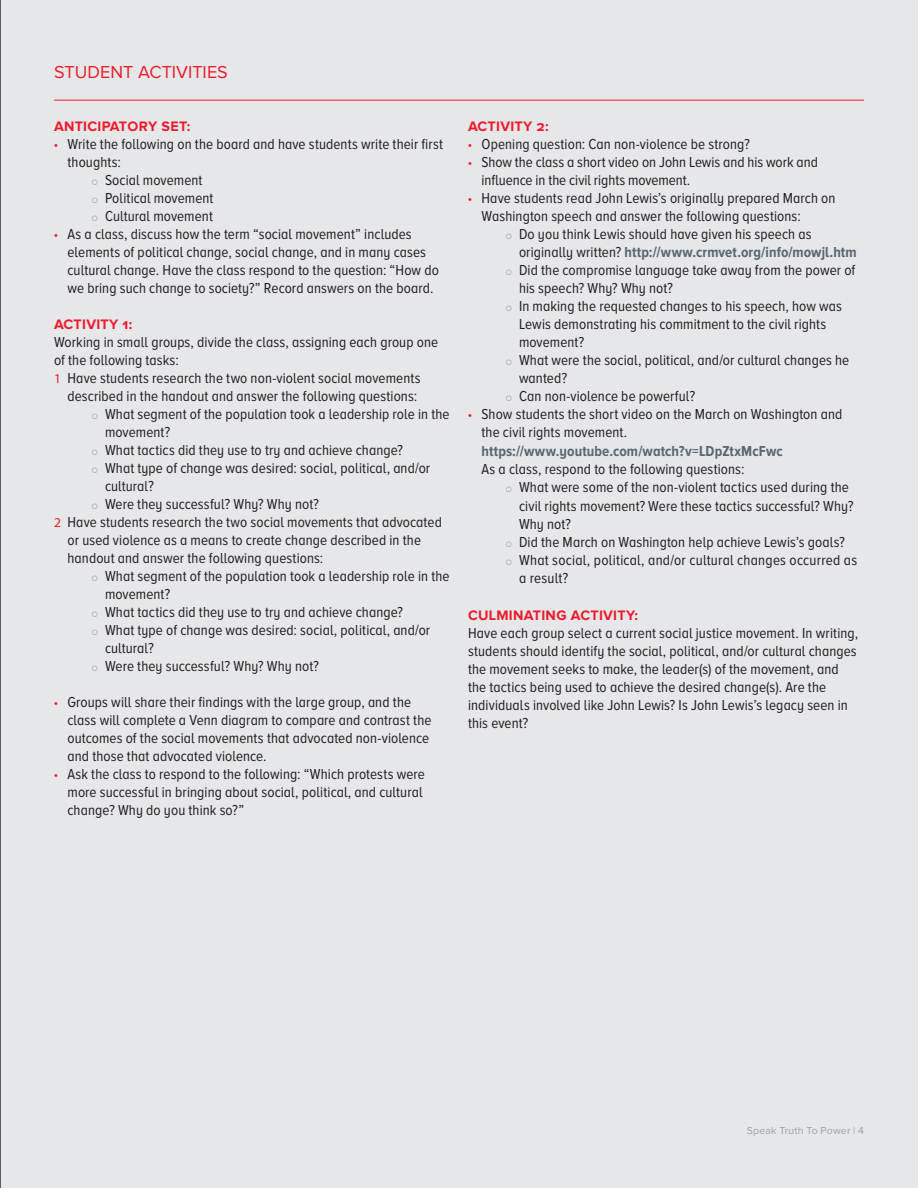
<style>
.page{position:relative;width:918px;height:1188px;background:#e6e7e9}
.page>*{position:absolute;margin:0;border:0;box-sizing:border-box;transform-origin:0 0}
.t1{font:18px "Proxima Nova";color:#ee1b2c}
.t2{font:15px/18px "Proxima Nova A Cond";letter-spacing:.005em;color:#231f20}
.t3{font:700 15px "Proxima Nova A Cond";letter-spacing:.005em;color:#5a6670}
.t4{font:700 14.25px "Proxima Nova S";letter-spacing:.02em;color:#ee1b2c}
.t5{font:10.5px "Proxima Nova";letter-spacing:.02em;color:#a1a1a5}
.s1{font-family:"Myriad Pro";font-size:13.5px;color:#ee1b2c}
.s2{font-weight:400;color:#231f20}
</style>
<div class="page">
<hr style="left:54px;top:100px;width:810px;height:1px;background:#ee1b2c">
<hr style="left:0;top:0;width:1px;height:1188px;background:#231f20">
<p class="t1" style="left:54px;top:64px;width:175px">STUDENT ACTIVITIES</p>
<p class="t4" style="left:54px;top:118px;width:138px">ANTICIPATORY SET:</p>
<p class="t2" style="left:54px;top:134px;width:391px"><span class="s1">•</span> Write the following on the board and have students write their first</p>
<p class="t2" style="left:68px;top:152px;width:55px">thoughts:</p>
<p class="t2" style="left:105px;top:170px;width:99px">Social movement</p>
<p class="t2" style="left:105px;top:188px;width:110px">Political movement</p>
<p class="t2" style="left:105px;top:206px;width:109px">Cultural movement</p>
<p class="t2" style="left:68px;top:224px;width:373px;text-indent:-14px"><span class="s1">•</span> As a class, discuss how the term “social movement” includes elements of political change, social change, and in many cases cultural change. Have the class respond to the question: “How do we bring such change to society?” Record answers on the board.</p>
<p class="t4" style="left:54px;top:316px;width:80px">ACTIVITY 1:</p>
<p class="t2" style="left:54px;top:333px;width:386px">Working in small groups, divide the class, assigning each group one of the following tasks:<br><span class="s1">1</span> Have students research the two non-violent social movements</p>
<p class="t2" style="left:68px;top:387px;width:351px">described in the handout and answer the following questions:</p>
<p class="t2" style="left:105px;top:405px;width:346px">What segment of the population took a leadership role in the</p>
<p class="t2" style="left:105px;top:423px;width:67px">movement?</p>
<p class="t2" style="left:105px;top:441px;width:300px">What tactics did they use to try and achieve change?</p>
<p class="t2" style="left:105px;top:459px;width:327px">What type of change was desired: social, political, and/or</p>
<p class="t2" style="left:105px;top:477px;width:50px">cultural?</p>
<p class="t2" style="left:105px;top:495px;width:215px">Were they successful? Why? Why not?</p>
<p class="t2" style="left:54px;top:513px;width:389px"><span class="s1">2</span> Have students research the two social movements that advocated</p>
<p class="t2" style="left:68px;top:531px;width:355px">or used violence as a means to create change described in the</p>
<p class="t2" style="left:68px;top:549px;width:257px">handout and answer the following questions:</p>
<p class="t2" style="left:105px;top:567px;width:346px">What segment of the population took a leadership role in the</p>
<p class="t2" style="left:105px;top:585px;width:67px">movement?</p>
<p class="t2" style="left:105px;top:603px;width:300px">What tactics did they use to try and achieve change?</p>
<p class="t2" style="left:105px;top:621px;width:327px">What type of change was desired: social, political, and/or</p>
<p class="t2" style="left:105px;top:639px;width:50px">cultural?</p>
<p class="t2" style="left:105px;top:657px;width:215px">Were they successful? Why? Why not?</p>
<p class="t2" style="left:68px;top:693px;width:365px;text-indent:-14px"><span class="s1">•</span> Groups will share their findings with the large group, and the class will complete a Venn diagram to compare and contrast the outcomes of the social movements that advocated non-violence and those that advocated violence.</p>
<p class="t2" style="left:68px;top:765px;width:359px;text-indent:-14px"><span class="s1">•</span> Ask the class to respond to the following: “Which protests were more successful in bringing about social, political, and cultural change? Why do you think so?”</p>
<p class="t4" style="left:468px;top:118px;width:82px">ACTIVITY 2:</p>
<p class="t2" style="left:468px;top:134px;width:283px"><span class="s1">•</span> Opening question: Can non-violence be strong?</p>
<p class="t2" style="left:482px;top:152px;width:338px;text-indent:-14px"><span class="s1">•</span> Show the class a short video on John Lewis and his work and influence in the civil rights movement.</p>
<p class="t2" style="left:468px;top:188px;width:369px"><span class="s1">•</span> Have students read John Lewis’s originally prepared March on</p>
<p class="t2" style="left:482px;top:206px;width:321px">Washington speech and answer the following questions:</p>
<p class="t2" style="left:519px;top:224px;width:294px">Do you think Lewis should have given his speech as</p>
<p class="t3" style="left:519px;top:244px;width:339px"><span class="s2">originally written?</span> http://www.crmvet.org/info/mowjl.htm</p>
<p class="t2" style="left:519px;top:261px;width:338px">Did the compromise language take away from the power of</p>
<p class="t2" style="left:519px;top:279px;width:155px">his speech? Why? Why not?</p>
<p class="t2" style="left:519px;top:297px;width:324px">In making the requested changes to his speech, how was</p>
<p class="t2" style="left:519px;top:315px;width:309px">Lewis demonstrating his commitment to the civil rights</p>
<p class="t2" style="left:519px;top:333px;width:67px">movement?</p>
<p class="t2" style="left:519px;top:351px;width:332px">What were the social, political, and/or cultural changes he</p>
<p class="t2" style="left:519px;top:369px;width:50px">wanted?</p>
<p class="t2" style="left:519px;top:387px;width:178px">Can non-violence be powerful?</p>
<p class="t2" style="left:482px;top:405px;width:362px;text-indent:-14px"><span class="s1">•</span> Show students the short video on the March on Washington and the civil rights movement.</p>
<p class="t3" style="left:482px;top:443px;width:303px">https://www.youtube.com/watch?v=LDpZtxMcFwc</p>
<p class="t2" style="left:519px;top:460px;width:340px;text-indent:-38px">As a class, respond to the following questions:<br>What were some of the non-violent tactics used during the civil rights movement? Were these tactics successful? Why?<br>Why not?<br>Did the March on Washington help achieve Lewis’s goals?<br>What social, political, and/or cultural changes occurred as a result?</p>
<p class="t4" style="left:468px;top:607px;width:172px">CULMINATING ACTIVITY:</p>
<p class="t2" style="left:468px;top:623px;width:392px">Have each group select a current social justice movement. In writing, students should identify the social, political, and/or cultural changes the movement seeks to make, the leader(s) of the movement, and the tactics being used to achieve the desired change(s). Are the individuals involved like John Lewis? Is John Lewis’s legacy seen in this event?</p>
<p class="t5" style="left:747px;top:1126px;width:119px">Speak Truth To Power | 4</p>
</div>
